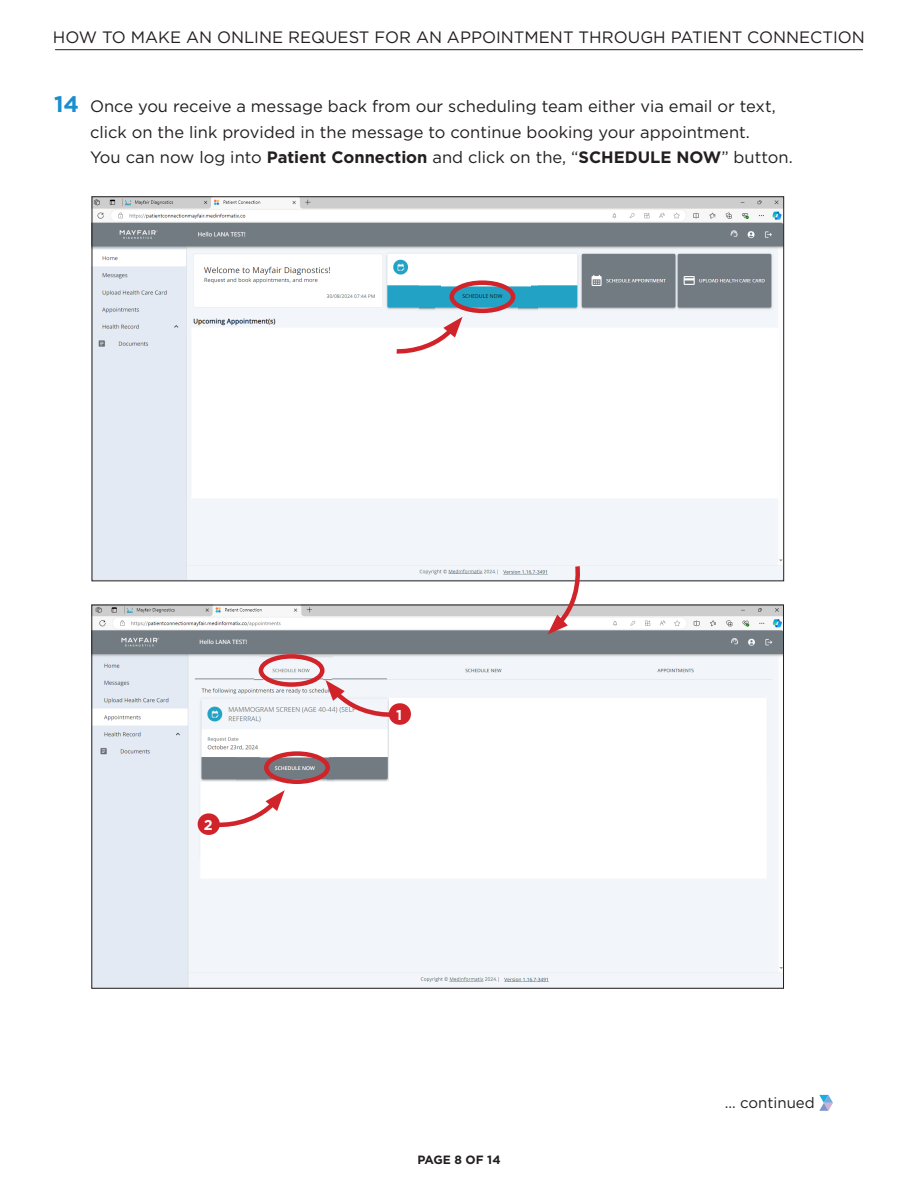
<style>
.page{position:relative;width:918px;height:1188px;background:#fff}
.page>*{position:absolute;margin:0;border:0;box-sizing:border-box;transform-origin:0 0}
.body_copy{font:16.5px/25.5px "Gotham";color:#231f20}
.t1{font:15px "Gotham";color:#231f20}
.body_copy-2{font:700 14.25px "Gotham";color:#fff}
.t2{font:700 12px "Gotham";color:#231f20}
.s1{font-weight:700;font-size:22.5px;color:#1a8ece}
.s2{font-weight:700}
</style>
<div class="page">
<hr style="left:55px;top:49px;width:808px;height:1px;background:#231f20">
<svg style="left:819px;top:1095px;width:14px;height:16px"></svg>
<img style="left:94px;top:199px;width:688px;height:380px">
<img style="left:517px;top:270px;width:21px;height:54px">
<img style="left:440px;top:270px;width:90px;height:18px">
<img style="left:419px;top:270px;width:21px;height:47px">
<img style="left:435px;top:304px;width:83px;height:20px">
<div style="left:449px;top:280px;width:66px;height:33px;border:4px solid #d1232a;border-radius:50%"></div>
<svg style="left:392px;top:317px;width:71px;height:39px"></svg>
<img style="left:94px;top:607px;width:688px;height:379px">
<img style="left:236px;top:755px;width:34px;height:31px">
<img style="left:268px;top:773px;width:60px;height:13px">
<img style="left:328px;top:755px;width:5px;height:31px">
<img style="left:261px;top:755px;width:68px;height:7px">
<img style="left:323px;top:663px;width:9px;height:24px">
<img style="left:260px;top:657px;width:72px;height:6px">
<img style="left:255px;top:658px;width:8px;height:29px">
<img style="left:262px;top:682px;width:62px;height:5px">
<svg style="left:548px;top:562px;width:34px;height:73px"></svg>
<div style="left:259px;top:654px;width:66px;height:33px;border:4px solid #d1232a;border-radius:50%"></div>
<div style="left:264px;top:751px;width:66px;height:33px;border:4px solid #d1232a;border-radius:50%"></div>
<svg style="left:325px;top:680px;width:71px;height:39px"></svg>
<svg style="left:214px;top:790px;width:71px;height:39px"></svg>
<div style="left:389px;top:703px;width:22px;height:22px;background:#d1232a;border-radius:11px"></div>
<div style="left:198px;top:813px;width:22px;height:22px;background:#d1232a;border-radius:11px"></div>
<p class="body_copy" style="left:53px;top:24px;width:814px">HOW TO MAKE AN ONLINE REQUEST FOR AN APPOINTMENT THROUGH PATIENT CONNECTION</p>
<p class="body_copy" style="left:90px;top:94px;width:704px;text-indent:-36px"><span class="s1">14</span> Once you receive a message back from our scheduling team either via email or text, click on the link provided in the message to continue booking your appointment.<br>You can now log into <span class="s2">Patient Connection</span> and click on the, “<span class="s2">SCHEDULE NOW</span>” button.</p>
<p class="body_copy-2" style="left:204px;top:815px;width:10px">2</p>
<p class="body_copy-2" style="left:396px;top:705px;width:8px">1</p>
<p class="t2" style="left:417px;top:1151px;width:85px">PAGE 8 OF 14</p>
<p class="t1" style="left:725px;top:1093px;width:92px">... continued</p>
</div>
